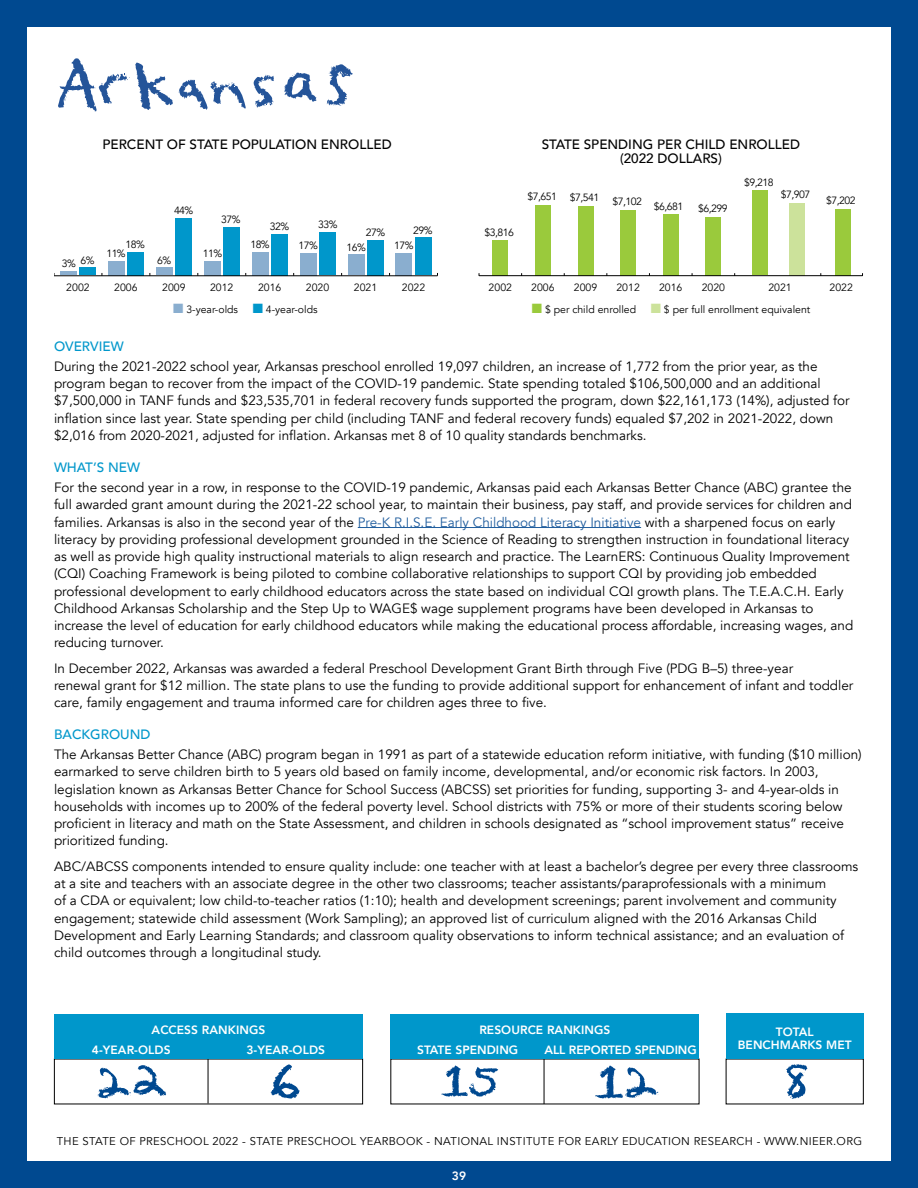
<style>
.page{position:relative;width:918px;height:1188px;background:#004990}
.page>*{position:absolute;margin:0;border:0;box-sizing:border-box;transform-origin:0 0}
.t1{font:300 18px "Avenir";color:#000}
.t2{font:13.5px/17.2px "Avenir";color:#000}
.t3{font:500 13.5px/15px "Avenir";color:#000;text-align:center}
.t4{font:500 13.5px "Avenir";color:#0097cb}
.t5{font:800 12px/20.1px "Avenir";letter-spacing:.005em;color:#fff}
.t6{font:11.25px "Avenir";letter-spacing:.03em;color:#000}
.t7{font:10.5px/15.8px "Avenir";color:#000}
.t8{font:10.5px "Avenir";letter-spacing:-.05em;color:#000}
.s1{color:#8aaecf}
.s2{color:#0097cb}
.s3{color:#9aca3c}
.s4{color:#cce29b}
.s5{color:#215e9e}
</style>
<div class="page">
<div style="left:27px;top:27px;width:864px;height:1134px;background:#fff"></div>
<hr style="left:208px;top:1057px;width:1px;height:46px;background:#000">
<hr style="left:544px;top:1058px;width:1px;height:46px;background:#000">
<div style="left:54px;top:1014px;width:309px;height:45px;background:#0097cb"></div>
<div style="left:390px;top:1014px;width:309px;height:45px;background:#0097cb"></div>
<div style="left:726px;top:1014px;width:138px;height:45px;background:#0097cb"></div>
<svg style="left:270px;top:1064px;width:30px;height:35px"></svg>
<hr style="left:358px;top:527px;width:283px;height:1px;background:#215e9e">
<svg style="left:97px;top:1065px;width:69px;height:33px"></svg>
<svg style="left:442px;top:1065px;width:56px;height:32px"></svg>
<svg style="left:595px;top:1065px;width:64px;height:33px"></svg>
<svg style="left:786px;top:1064px;width:21px;height:35px"></svg>
<svg style="left:284px;top:72px;width:33px;height:30px"></svg>
<svg style="left:327px;top:64px;width:26px;height:42px"></svg>
<svg style="left:253px;top:74px;width:21px;height:34px"></svg>
<svg style="left:58px;top:58px;width:188px;height:54px"></svg>
<div style="left:79px;top:268px;width:17px;height:7px;background:#0097cb"></div>
<div style="left:127px;top:252px;width:17px;height:23px;background:#0097cb"></div>
<div style="left:175px;top:218px;width:17px;height:57px;background:#0097cb"></div>
<div style="left:223px;top:227px;width:17px;height:48px;background:#0097cb"></div>
<div style="left:271px;top:234px;width:16px;height:41px;background:#0097cb"></div>
<div style="left:319px;top:232px;width:16px;height:43px;background:#0097cb"></div>
<div style="left:367px;top:240px;width:16px;height:35px;background:#0097cb"></div>
<div style="left:415px;top:238px;width:16px;height:37px;background:#0097cb"></div>
<hr style="left:60px;top:271px;width:17px;height:4px;background:#8aaecf">
<div style="left:108px;top:261px;width:16px;height:14px;background:#8aaecf"></div>
<div style="left:156px;top:268px;width:16px;height:7px;background:#8aaecf"></div>
<div style="left:204px;top:261px;width:16px;height:14px;background:#8aaecf"></div>
<div style="left:252px;top:252px;width:16px;height:23px;background:#8aaecf"></div>
<div style="left:300px;top:253px;width:16px;height:22px;background:#8aaecf"></div>
<div style="left:348px;top:255px;width:16px;height:20px;background:#8aaecf"></div>
<div style="left:396px;top:253px;width:16px;height:22px;background:#8aaecf"></div>
<hr style="left:54px;top:275px;width:384px;height:1px;background:#000">
<div style="left:493px;top:240px;width:15px;height:35px;background:#9aca3c"></div>
<div style="left:535px;top:205px;width:16px;height:70px;background:#9aca3c"></div>
<div style="left:578px;top:206px;width:15px;height:69px;background:#9aca3c"></div>
<div style="left:620px;top:210px;width:16px;height:65px;background:#9aca3c"></div>
<div style="left:663px;top:214px;width:15px;height:61px;background:#9aca3c"></div>
<div style="left:706px;top:217px;width:15px;height:58px;background:#9aca3c"></div>
<div style="left:753px;top:191px;width:15px;height:84px;background:#9aca3c"></div>
<div style="left:789px;top:203px;width:16px;height:72px;background:#cce29b"></div>
<div style="left:835px;top:209px;width:15px;height:66px;background:#9aca3c"></div>
<hr style="left:479px;top:275px;width:384px;height:1px;background:#000">
<p class="t7" style="left:62px;top:254px;width:34px">3% 6%</p>
<p class="t3" style="left:102px;top:136px;width:291px">PERCENT OF STATE POPULATION ENROLLED</p>
<p class="t3" style="left:542px;top:136px;width:260px">STATE SPENDING PER CHILD ENROLLED (2022 DOLLARS)</p>
<p class="t7" style="left:744px;top:175px;width:31px">$9,218</p>
<p class="t7" style="left:106px;top:239px;width:40px;line-height:9.6px;text-indent:19px">18%<br>11%</p>
<p class="t7" style="left:174px;top:203px;width:21px">44%</p>
<p class="t7" style="left:157px;top:252px;width:16px">6%</p>
<p class="t7" style="left:221px;top:212px;width:21px">37%</p>
<p class="t7" style="left:203px;top:246px;width:21px">11%</p>
<p class="t7" style="left:270px;top:218px;width:21px">32%</p>
<p class="t7" style="left:250px;top:236px;width:21px">18%</p>
<p class="t7" style="left:318px;top:216px;width:21px">33%</p>
<p class="t7" style="left:299px;top:238px;width:21px">17%</p>
<p class="t7" style="left:347px;top:226px;width:40px;line-height:14.2px;text-indent:19px">27%<br>16%</p>
<p class="t8" style="left:527px;top:191px;width:116px">$7,651 $7,541 $7,102</p>
<h1 class="t1" style="left:393px;top:219px;width:136px">DATA TO COME</h1>
<p class="t7" style="left:394px;top:222px;width:40px;text-indent:19px">29%<br>17%</p>
<p class="t7" style="left:484px;top:225px;width:31px">$3,816</p>
<p class="t7" style="left:654px;top:198px;width:31px">$6,681</p>
<p class="t7" style="left:698px;top:201px;width:31px">$6,299</p>
<p class="t7" style="left:781px;top:187px;width:31px">$7,907</p>
<p class="t7" style="left:826px;top:193px;width:31px">$7,202</p>
<p class="t7" style="left:66px;top:280px;width:25px">2002</p>
<p class="t7" style="left:114px;top:280px;width:25px">2006</p>
<p class="t7" style="left:162px;top:280px;width:25px">2009</p>
<p class="t7" style="left:210px;top:280px;width:25px">2012</p>
<p class="t7" style="left:258px;top:280px;width:25px">2016</p>
<p class="t7" style="left:306px;top:280px;width:25px">2020</p>
<p class="t7" style="left:354px;top:280px;width:25px">2021</p>
<p class="t7" style="left:402px;top:280px;width:25px">2022</p>
<p class="t7" style="left:173px;top:302px;width:146px"><span class="s1">■</span> 3-year-olds <span class="s2">■</span> 4-year-olds</p>
<p class="t7" style="left:489px;top:280px;width:25px">2002</p>
<p class="t7" style="left:531px;top:280px;width:25px">2006</p>
<p class="t7" style="left:574px;top:280px;width:25px">2009</p>
<p class="t7" style="left:616px;top:280px;width:25px">2012</p>
<p class="t7" style="left:659px;top:280px;width:25px">2016</p>
<p class="t7" style="left:702px;top:280px;width:25px">2020</p>
<p class="t7" style="left:768px;top:280px;width:25px">2021</p>
<p class="t7" style="left:830px;top:280px;width:25px">2022</p>
<p class="t7" style="left:532px;top:302px;width:280px"><span class="s3">■</span> $ per child enrolled <span class="s4">■</span> $ per full enrollment equivalent</p>
<p class="t4" style="left:54px;top:335px;width:71px">OVERVIEW</p>
<p class="t2" style="left:54px;top:358px;width:797px">During the 2021-2022 school year, Arkansas preschool enrolled 19,097 children, an increase of 1,772 from the prior year, as the program began to recover from the impact of the COVID-19 pandemic. State spending totaled $106,500,000 and an additional $7,500,000 in TANF funds and $23,535,701 in federal recovery funds supported the program, down $22,161,173 (14%), adjusted for inflation since last year. State spending per child (including TANF and federal recovery funds) equaled $7,202 in 2021-2022, down $2,016 from 2020-2021, adjusted for inflation. Arkansas met 8 of 10 quality standards benchmarks.</p>
<p class="t4" style="left:54px;top:456px;width:87px">WHAT’S NEW</p>
<p class="t2" style="left:54px;top:479px;width:801px">For the second year in a row, in response to the COVID-19 pandemic, Arkansas paid each Arkansas Better Chance (ABC) grantee the full awarded grant amount during the 2021-22 school year, to maintain their business, pay staff, and provide services for children and families. Arkansas is also in the second year of the <span class="s5">Pre-K R.I.S.E. Early Childhood Literacy Initiative</span> with a sharpened focus on early literacy by providing professional development grounded in the Science of Reading to strengthen instruction in foundational literacy as well as provide high quality instructional materials to align research and practice. The LearnERS: Continuous Quality Improvement (CQI) Coaching Framework is being piloted to combine collaborative relationships to support CQI by providing job embedded professional development to early childhood educators across the state based on individual CQI growth plans. The T.E.A.C.H. Early Childhood Arkansas Scholarship and the Step Up to WAGE$ wage supplement programs have been developed in Arkansas to increase the level of education for early childhood educators while making the educational process affordable, increasing wages, and reducing turnover.</p>
<p class="t2" style="left:54px;top:660px;width:801px">In December 2022, Arkansas was awarded a federal Preschool Development Grant Birth through Five (PDG B–5) three-year<br>renewal grant for $12 million. The state plans to use the funding to provide additional support for enhancement of infant and toddler care, family engagement and trauma informed care for children ages three to five.</p>
<p class="t4" style="left:54px;top:723px;width:98px">BACKGROUND</p>
<p class="t2" style="left:54px;top:746px;width:809px">The Arkansas Better Chance (ABC) program began in 1991 as part of a statewide education reform initiative, with funding ($10 million) earmarked to serve children birth to 5 years old based on family income, developmental, and/or economic risk factors. In 2003, legislation known as Arkansas Better Chance for School Success (ABCSS) set priorities for funding, supporting 3- and 4-year-olds in households with incomes up to 200% of the federal poverty level. School districts with 75% or more of their students scoring below proficient in literacy and math on the State Assessment, and children in schools designated as “school improvement status” receive prioritized funding.</p>
<p class="t2" style="left:54px;top:858px;width:806px">ABC/ABCSS components intended to ensure quality include: one teacher with at least a bachelor’s degree per every three classrooms at a site and teachers with an associate degree in the other two classrooms; teacher assistants/paraprofessionals with a minimum<br>of a CDA or equivalent; low child-to-teacher ratios (1:10); health and development screenings; parent involvement and community engagement; statewide child assessment (Work Sampling); an approved list of curriculum aligned with the 2016 Arkansas Child Development and Early Learning Standards; and classroom quality observations to inform technical assistance; and an evaluation of child outcomes through a longitudinal study.</p>
<p class="t5" style="left:92px;top:1019px;width:175px;text-indent:60px">ACCESS RANKINGS<br>4-YEAR-OLDS</p>
<p class="t5" style="left:246px;top:1040px;width:80px">3-YEAR-OLDS</p>
<p class="t5" style="left:417px;top:1019px;width:195px;text-indent:62px">RESOURCE RANKINGS<br>STATE SPENDING</p>
<p class="t5" style="left:544px;top:1040px;width:154px">ALL REPORTED SPENDING</p>
<p class="t5" style="left:738px;top:1025px;width:115px;line-height:13.5px;text-align:center">TOTAL<br>BENCHMARKS MET</p>
<p class="t6" style="left:57px;top:1135px;width:807px">THE STATE OF PRESCHOOL 2022 - STATE PRESCHOOL YEARBOOK - NATIONAL INSTITUTE FOR EARLY EDUCATION RESEARCH - WWW.NIEER.ORG</p>
<p class="t5" style="left:452px;top:1166px;width:16px">39</p>
</div>
